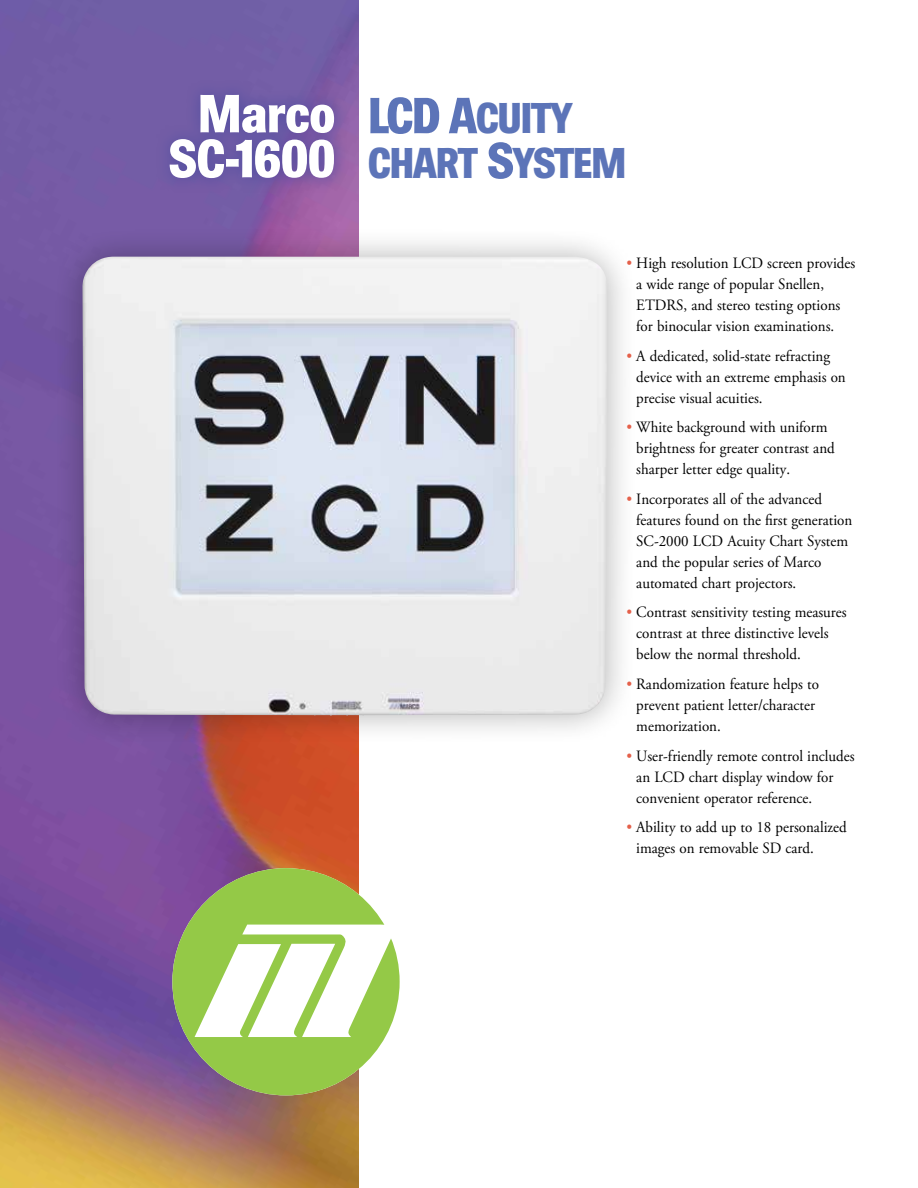
<style>
.page{position:relative;width:918px;height:1188px;background:#fff}
.page>*{position:absolute;margin:0;border:0;box-sizing:border-box;transform-origin:0 0}
.t1{font:800 54px/45px "Brown";letter-spacing:.01em;color:#fff;text-align:center}
.t2{font:43.35px/45px "Brown Extra Bold SC850";letter-spacing:-.01em;color:#5c74b8}
.t3{font:15.75px/21px "Adobe Garamond Pro";color:#000;scale:.95 1}
.s1{font-size:51px}
.s2{color:#e4604a}
</style>
<div class="page">
<img style="left:0;top:0;width:359px;height:1188px">
<svg style="left:155px;top:80px;width:194px;height:113px;background:#6e58a4"></svg>
<div style="left:52px;top:226px;width:585px;height:519px;background:#000;opacity:.3"></div>
<img style="left:83px;top:257px;width:524px;height:459px">
<div style="left:172px;top:868px;width:228px;height:227px;background:#94c947;border-radius:50%"></div>
<svg style="left:195px;top:924px;width:198px;height:113px"></svg>
<h1 class="t1" style="left:169px;top:91px;width:168px">Marco<br>SC-1600</h1>
<h2 class="t2" style="left:369px;top:95px;width:259px"><span class="s1">LCD A</span>CUITY<br>CHART <span class="s1">S</span>YSTEM</h2>
<p class="t3" style="left:636px;top:253px;width:232px;text-indent:-10px"><span class="s2">•</span> High resolution LCD screen provides a wide range of popular Snellen, ETDRS, and stereo testing options for binocular vision examinations.</p>
<p class="t3" style="left:636px;top:346px;width:222px;text-indent:-10px"><span class="s2">•</span> A dedicated, solid-state refracting device with an extreme emphasis on precise visual acuities.</p>
<p class="t3" style="left:636px;top:417px;width:210px;text-indent:-10px"><span class="s2">•</span> White background with uniform brightness for greater contrast and sharper letter edge quality.</p>
<p class="t3" style="left:636px;top:489px;width:229px;text-indent:-10px"><span class="s2">•</span> Incorporates all of the advanced features found on the first generation SC-2000 LCD Acuity Chart System and the popular series of Marco automated chart projectors.</p>
<p class="t3" style="left:636px;top:602px;width:223px;text-indent:-10px"><span class="s2">•</span> Contrast sensitivity testing measures contrast at three distinctive levels below the normal threshold.</p>
<p class="t3" style="left:636px;top:674px;width:194px;text-indent:-10px"><span class="s2">•</span> Randomization feature helps to prevent patient letter/character memorization.</p>
<p class="t3" style="left:636px;top:746px;width:231px;text-indent:-10px"><span class="s2">•</span> User-friendly remote control includes an LCD chart display window for convenient operator reference.</p>
<p class="t3" style="left:636px;top:817px;width:223px;text-indent:-10px"><span class="s2">•</span> Ability to add up to 18 personalized images on removable SD card.</p>
</div>
